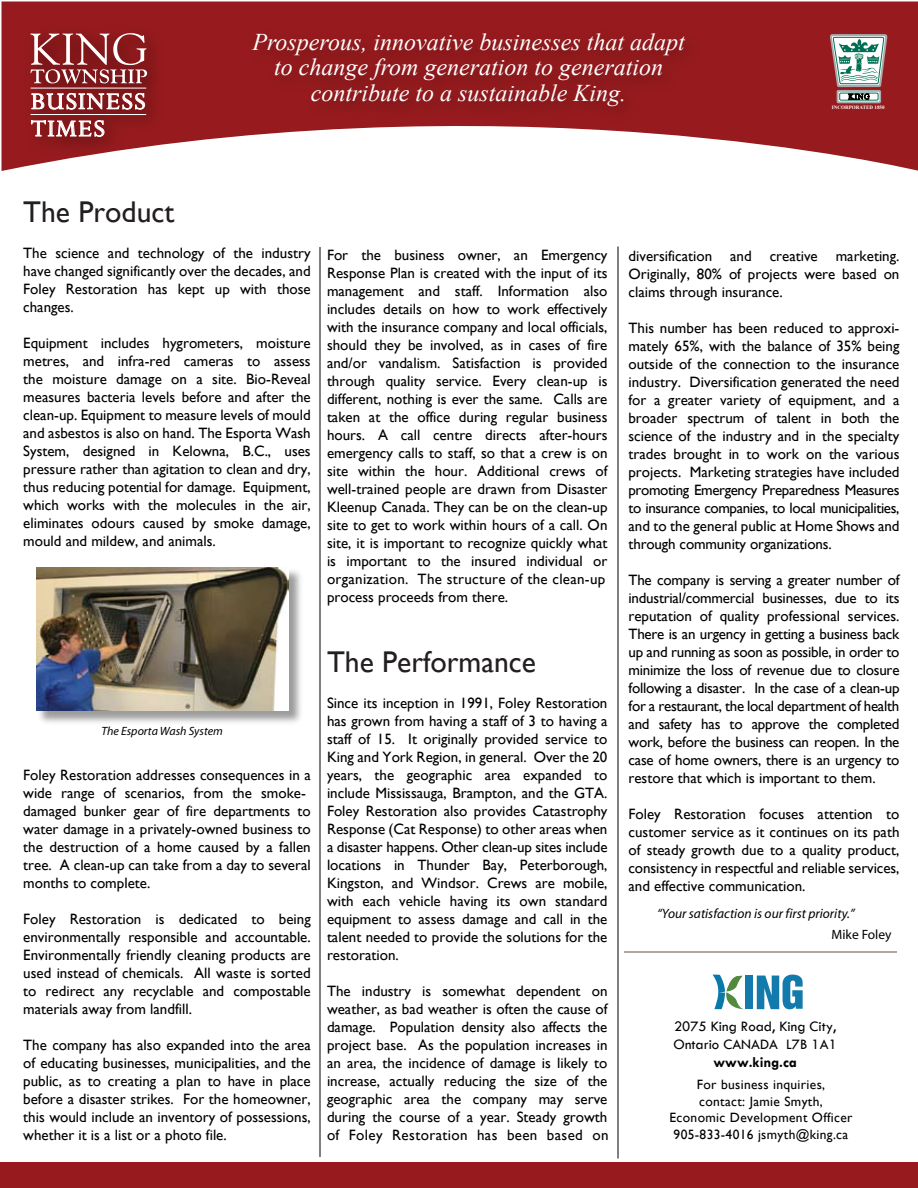
<style>
.page{position:relative;width:918px;height:1188px;background:#fff}
.page>*{position:absolute;margin:0;border:0;box-sizing:border-box;transform-origin:0 0}
.t1{font:30px "Gill Sans";color:#231f20}
.t2{font:26.1px/27.2px "Perpetua";letter-spacing:.05em;color:#fff;scale:1.04 1}
.t3{font:italic 24px/25.5px "Times New Roman";color:#fff;text-align:center}
.t4{font:15px/18px "Gill Sans";color:#000;text-align:justify}
.t5{font:15px/18px "Tw Cen";color:#000}
.t6{font:700 15px "Tw Cen";color:#000}
.t7{font:13.5px/16.5px "Gill Sans";letter-spacing:.025em;color:#000;text-align:center}
.t8{font:italic 13.5px "Myriad";color:#000}
.t9{font:13.5px "Myriad";color:#000}
.t10{font:italic 12px "Myriad";color:#000}
.t11{font:700 5.1px "Times New Roman";color:#fff}
</style>
<div class="page">
<svg style="left:2px;top:2px;width:916px;height:169px;background:#9f2d2f"></svg>
<img style="left:1px;top:18px;width:171px;height:153px">
<svg style="left:31px;top:93px;width:114px;height:17px;background:#aa6364"></svg>
<svg style="left:31px;top:120px;width:74px;height:17px"></svg>
<svg style="left:30px;top:33px;width:117px;height:51px;background:#a15052"></svg>
<hr style="left:31px;top:88px;width:115px;height:1px;background:#fff">
<hr style="left:31px;top:114px;width:115px;height:1px;background:#fff">
<svg style="left:830px;top:34px;width:58px;height:69px"></svg>
<img style="left:168px;top:15px;width:612px;height:155px">
<hr style="left:624px;top:951px;width:273px;height:2px;background:#998f80">
<hr style="left:618px;top:246px;width:1px;height:913px;background:#000">
<hr style="left:320px;top:247px;width:1px;height:910px;background:#000">
<div style="left:0;top:1162px;width:918px;height:26px;background:#971b1e"></div>
<div style="left:745px;top:976px;width:8px;height:33px;background:#137bac"></div>
<svg style="left:757px;top:975px;width:46px;height:34px"></svg>
<img style="left:726px;top:976px;width:17px;height:16px">
<img style="left:726px;top:992px;width:17px;height:17px">
<img style="left:713px;top:975px;width:12px;height:34px">
<img style="left:36px;top:567px;width:265px;height:156px">
<img style="left:37px;top:567px;width:252px;height:144px">
<h3 class="t3" style="left:253px;top:28px;width:434px">Prosperous, innovative businesses that adapt to change from generation to generation contribute to a sustainable King.</h3>
<h2 class="t2" style="left:31px;top:87px;width:112px">BUSINESS<br>TIMES</h2>
<p class="t11" style="left:832px;top:104px;width:54px">INCORPORATED 1850</p>
<h1 class="t1" style="left:23px;top:194px;width:153px">The Product</h1>
<p class="t4" style="left:23px;top:244px;width:289px">The science and technology of the industry have changed significantly over the decades, and Foley Restoration has kept up with those changes.</p>
<p class="t4" style="left:23px;top:334px;width:289px">Equipment includes hygrometers, moisture metres, and infra-red cameras to assess the moisture damage on a site. Bio-Reveal measures bacteria levels before and after the clean-up. Equipment to measure levels of mould and asbestos is also on hand. The Esporta Wash System, designed in Kelowna, B.C., uses pressure rather than agitation to clean and dry, thus reducing potential for damage. Equipment, which works with the molecules in the air, eliminates odours caused by smoke damage, mould and mildew, and animals.</p>
<p class="t4" style="left:327px;top:246px;width:282px;text-align:left">For the business owner, an Emergency Response Plan is created with the input of its management and staff. Information also includes details on how to work effectively with the insurance company and local officials, should they be involved, as in cases of fire and/or vandalism. Satisfaction is provided through quality service. Every clean-up is different, nothing is ever the same. Calls are taken at the office during regular business hours. A call centre directs after-hours emergency calls to staff, so that a crew is on site within the hour. Additional crews of well-trained people are drawn from Disaster Kleenup Canada. They can be on the clean-up site to get to work within hours of a call. On site, it is important to recognize quickly what is important to the insured individual or organization. The structure of the clean-up process proceeds from there.</p>
<p class="t10" style="left:101px;top:725px;width:123px">The Esporta Wash System</p>
<p class="t4" style="left:23px;top:766px;width:289px;text-align:left">Foley Restoration addresses consequences in a wide range of scenarios, from the smoke&shy;damaged bunker gear of fire departments to water damage in a privately-owned business to the destruction of a home caused by a fallen tree. A clean-up can take from a day to several months to complete.</p>
<p class="t4" style="left:23px;top:910px;width:289px">Foley Restoration is dedicated to being environmentally responsible and accountable.<br>Environmentally friendly cleaning products are used instead of chemicals. All waste is sorted to redirect any recyclable and compostable materials away from landfill.</p>
<p class="t4" style="left:23px;top:1036px;width:289px">The company has also expanded into the area of educating businesses, municipalities, and the public, as to creating a plan to have in place before a disaster strikes. For the homeowner, this would include an inventory of possessions, whether it is a list or a photo file.</p>
<h1 class="t1" style="left:327px;top:645px;width:211px">The Performance</h1>
<p class="t4" style="left:327px;top:695px;width:282px">Since its inception in 1991, Foley Restoration has grown from having a staff of 3 to having a staff of 15. It originally provided service to King and York Region, in general. Over the 20 years, the geographic area expanded to include Mississauga, Brampton, and the GTA.<br>Foley Restoration also provides Catastrophy Response (Cat Response) to other areas when a disaster happens. Other clean-up sites include locations in Thunder Bay, Peterborough, Kingston, and Windsor. Crews are mobile, with each vehicle having its own standard equipment to assess damage and call in the talent needed to provide the solutions for the restoration.</p>
<p class="t4" style="left:327px;top:983px;width:283px">The industry is somewhat dependent on weather, as bad weather is often the cause of damage. Population density also affects the project base. As the population increases in an area, the incidence of damage is likely to increase, actually reducing the size of the geographic area the company may serve during the course of a year. Steady growth of Foley Restoration has been based on</p>
<p class="t4" style="left:628px;top:247px;width:273px">diversification and creative marketing.<br>Originally, 80% of projects were based on claims through insurance.</p>
<p class="t4" style="left:628px;top:319px;width:273px">This number has been reduced to approxi&shy;mately 65%, with the balance of 35% being outside of the connection to the insurance industry. Diversification generated the need for a greater variety of equipment, and a broader spectrum of talent in both the science of the industry and in the specialty trades brought in to work on the various projects. Marketing strategies have included promoting Emergency Preparedness Measures to insurance companies, to local municipalities, and to the general public at Home Shows and through community organizations.</p>
<p class="t4" style="left:628px;top:571px;width:273px">The company is serving a greater number of industrial/commercial businesses, due to its reputation of quality professional services.<br>There is an urgency in getting a business back up and running as soon as possible, in order to minimize the loss of revenue due to closure following a disaster. In the case of a clean-up for a restaurant, the local department of health and safety has to approve the completed work, before the business can reopen. In the case of home owners, there is an urgency to restore that which is important to them.</p>
<p class="t4" style="left:628px;top:805px;width:273px">Foley Restoration focuses attention to customer service as it continues on its path of steady growth due to a quality product, consistency in respectful and reliable services, and effective communication.</p>
<p class="t8" style="left:657px;top:907px;width:199px">“Your satisfaction is our first priority.”</p>
<p class="t9" style="left:831px;top:927px;width:62px">Mike Foley</p>
<p class="t5" style="left:674px;top:1017px;width:165px">2075 King Road, King City,<br>Ontario CANADA L7B 1A1</p>
<p class="t6" style="left:714px;top:1053px;width:85px">www.king.ca</p>
<p class="t7" style="left:670px;top:1077px;width:185px">For business inquiries,<br>contact: Jamie Smyth,<br>Economic Development Officer<br>905-833-4016 jsmyth@king.ca</p>
</div>
